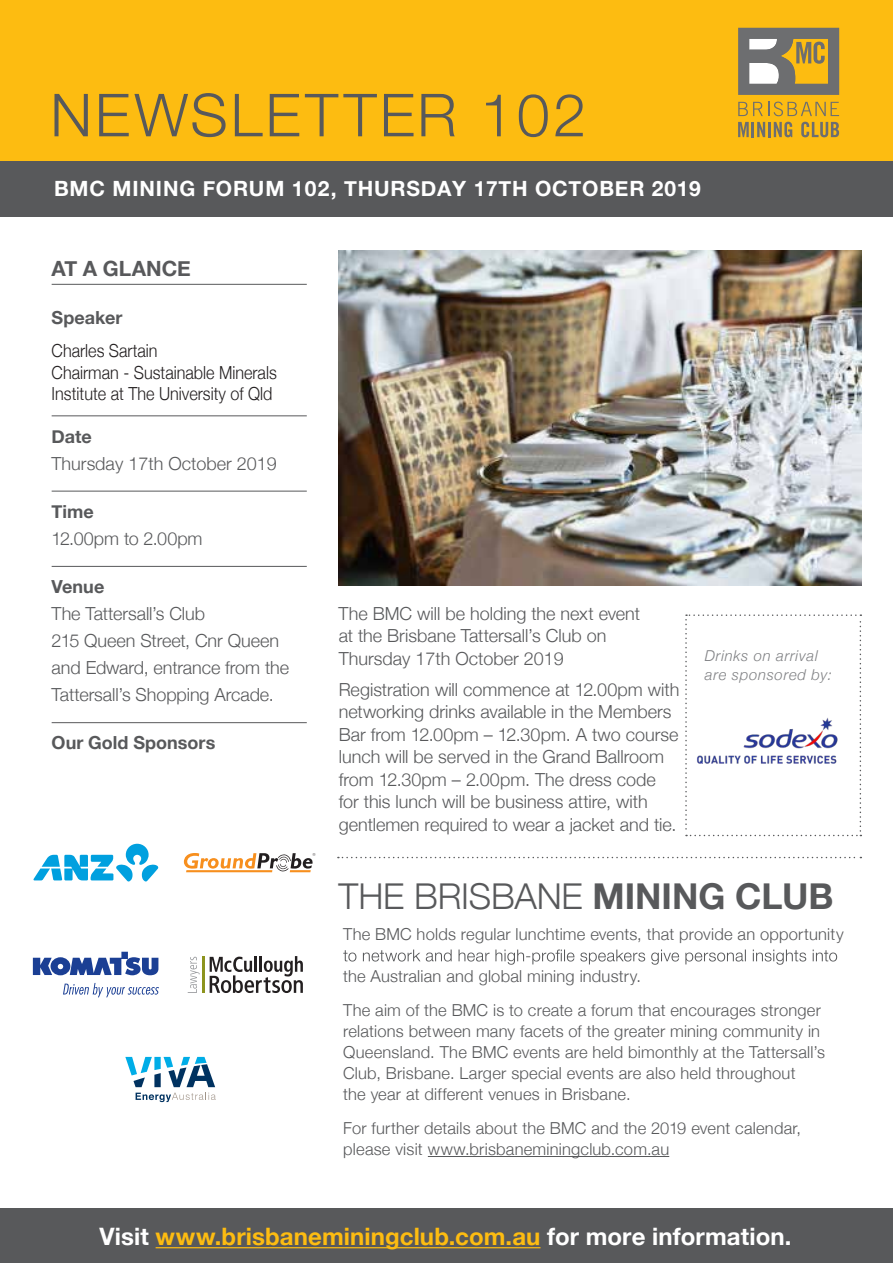
<style>
.page{position:relative;width:893px;height:1263px;background:#fff}
.page>*{position:absolute;margin:0;border:0;box-sizing:border-box;transform-origin:0 0}
.t1{font:300 59.4px "Helvetica Neue";letter-spacing:.05em;color:#58595b}
.t2{font:300 35.55px "Helvetica Neue";letter-spacing:-.005em;color:#58595b}
.t3{font:700 24px "Helvetica Neue";letter-spacing:.005em;color:#fdbc11}
.t4{font:700 21px "Helvetica Neue";letter-spacing:.035em;color:#fff}
.t5{font:700 21px "Helvetica Neue";letter-spacing:-.005em;color:#58595b}
.t6{font:300 18px/22.5px "Helvetica Neue";color:#58595b}
.t7{font:300 18px/21.6px "Helvetica Neue";color:#231f20;scale:.9 1}
.t8{font:700 18px "Helvetica Neue";color:#58595b}
.t9{font:300 16.5px/21px "Helvetica Neue";letter-spacing:.015em;color:#58595b}
.t10{font:italic 300 15px/19.5px "Helvetica Neue";letter-spacing:.045em;color:#808184}
.s1{font-weight:700}
.s2{color:#fff}
</style>
<div class="page">
<hr style="left:52px;top:284px;width:255px;height:1px;background:#58595b">
<hr style="left:52px;top:416px;width:255px;height:1px;background:#58595b">
<hr style="left:52px;top:491px;width:255px;height:1px;background:#58595b">
<hr style="left:52px;top:566px;width:255px;height:1px;background:#58595b">
<hr style="left:52px;top:722px;width:255px;height:1px;background:#58595b">
<div style="left:0;top:0;width:893px;height:172px;background:#fdbc11"></div>
<svg style="left:738px;top:102px;width:101px;height:14px"></svg>
<svg style="left:738px;top:122px;width:27px;height:15px"></svg>
<hr style="left:768px;top:122px;width:3px;height:15px;background:#6d6e70">
<svg style="left:774px;top:122px;width:18px;height:15px"></svg>
<svg style="left:801px;top:122px;width:38px;height:15px"></svg>
<svg style="left:738px;top:28px;width:101px;height:67px"></svg>
<div style="left:0;top:1209px;width:893px;height:54px;background:#58595b"></div>
<hr style="left:156px;top:1247px;width:384px;height:1px;background:#fdbc11">
<div style="left:0;top:162px;width:893px;height:55px;background:#58595b"></div>
<img style="left:339px;top:251px;width:522px;height:334px">
<svg style="left:338px;top:857px;width:523px;height:1px"></svg>
<hr style="left:428px;top:1156px;width:241px;height:1px;background:#58595b">
<svg style="left:343px;top:949px;width:494px;height:16px"></svg>
<svg style="left:685px;top:614px;width:176px;height:222px"></svg>
<svg style="left:34px;top:844px;width:124px;height:37px"></svg>
<svg style="left:210px;top:956px;width:93px;height:37px"></svg>
<hr style="left:202px;top:957px;width:3px;height:36px;background:#8d941e">
<svg style="left:188px;top:957px;width:12px;height:36px"></svg>
<svg style="left:63px;top:983px;width:96px;height:14px"></svg>
<svg style="left:33px;top:952px;width:126px;height:23px"></svg>
<svg style="left:125px;top:1057px;width:91px;height:45px"></svg>
<svg style="left:184px;top:853px;width:131px;height:19px"></svg>
<img style="left:685px;top:706px;width:163px;height:70px">
<h1 class="t1" style="left:50px;top:67px;width:537px">NEWSLETTER 102</h1>
<p class="t4" style="left:54px;top:172px;width:648px">BMC MINING FORUM 102, THURSDAY 17TH OCTOBER 2019</p>
<p class="t5" style="left:52px;top:252px;width:141px">AT A GLANCE</p>
<p class="t8" style="left:52px;top:303px;width:72px">Speaker</p>
<p class="t7" style="left:52px;top:339px;width:252px">Charles Sartain<br>Chairman - Sustainable Minerals<br>Institute at The University of Qld</p>
<p class="t8" style="left:52px;top:422px;width:42px">Date</p>
<p class="t6" style="left:52px;top:451px;width:227px">Thursday 17th October 2019</p>
<p class="t8" style="left:52px;top:497px;width:44px">Time</p>
<p class="t6" style="left:52px;top:526px;width:152px">12.00pm to 2.00pm</p>
<p class="t8" style="left:52px;top:573px;width:54px">Venue</p>
<p class="t6" style="left:52px;top:599px;width:239px;line-height:27px">The Tattersall’s Club<br>215 Queen Street, Cnr Queen and Edward, entrance from the<br>Tattersall’s Shopping Arcade.</p>
<p class="t8" style="left:52px;top:729px;width:165px">Our Gold Sponsors</p>
<p class="t6" style="left:339px;top:601px;width:303px">The BMC will be holding the next event at the Brisbane Tattersall’s Club on<br>Thursday 17th October 2019</p>
<p class="t6" style="left:339px;top:677px;width:342px">Registration will commence at 12.00pm with networking drinks available in the Members Bar from 12.00pm – 12.30pm. A two course lunch will be served in the Grand Ballroom from 12.30pm – 2.00pm. The dress code for this lunch will be business attire, with gentlemen required to wear a jacket and tie.</p>
<p class="t10" style="left:705px;top:645px;width:129px">Drinks on arrival are sponsored by:</p>
<h2 class="t2" style="left:339px;top:868px;width:496px">THE BRISBANE <span class="s1">MINING CLUB</span></h2>
<p class="t9" style="left:343px;top:923px;width:502px">The BMC holds regular lunchtime events, that provide an opportunity</p>
<p class="t9" style="left:343px;top:958px;width:479px;line-height:33.8px">the Australian and global mining industry.<br>The aim of the BMC is to create a forum that encourages stronger</p>
<p class="t9" style="left:343px;top:1019px;width:483px">relations between many facets of the greater mining community in Queensland. The BMC events are held bimonthly at the Tattersall’s Club, Brisbane. Larger special events are also held throughout<br>the year at different venues in Brisbane.</p>
<p class="t9" style="left:343px;top:1116px;width:459px">For further details about the BMC and the 2019 event calendar, please visit www.brisbaneminingclub.com.au</p>
<h3 class="t3" style="left:99px;top:1218px;width:693px"><span class="s2">Visit</span> www.brisbaneminingclub.com.au <span class="s2">for more information.</span></h3>
</div>
